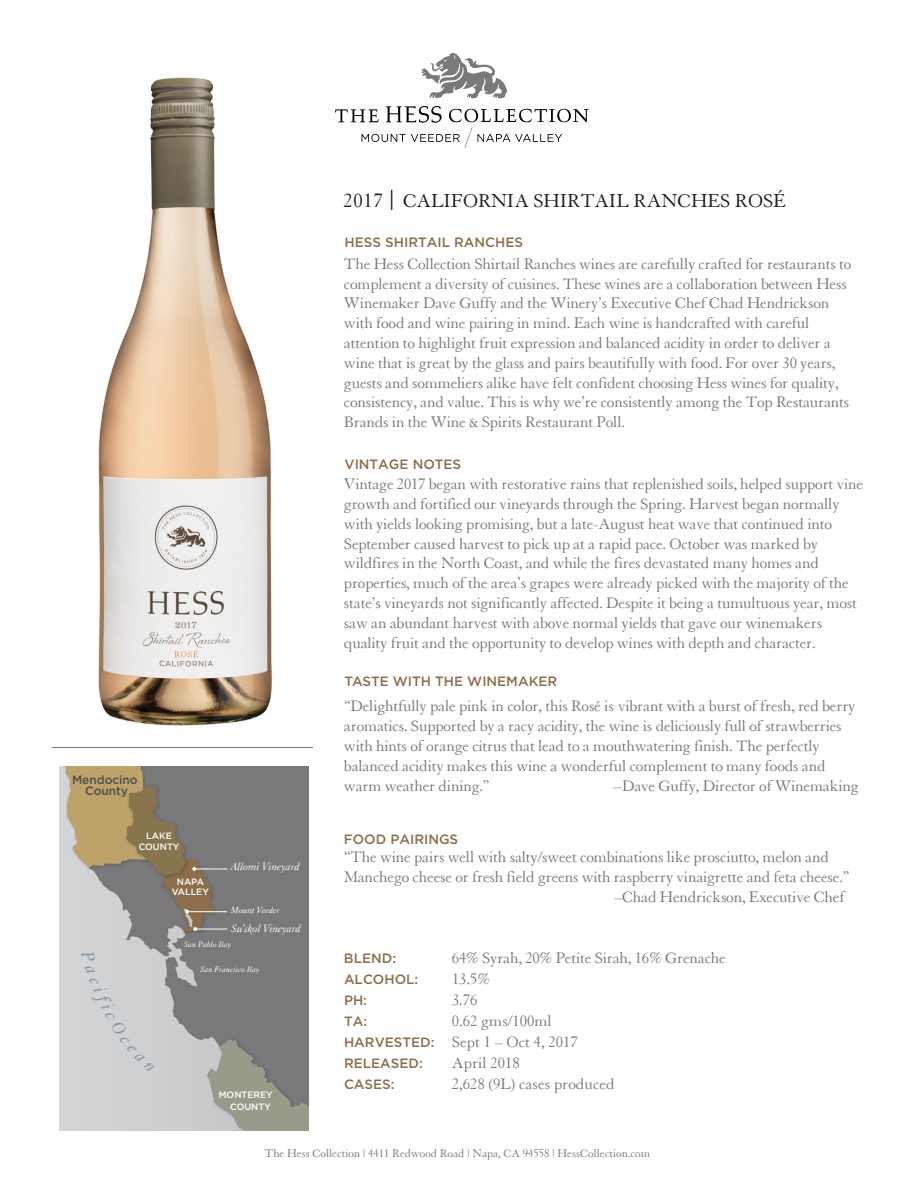
<style>
.page{position:relative;width:918px;height:1188px;background:#fff}
.page>*{position:absolute;margin:0;border:0;box-sizing:border-box;transform-origin:0 0}
.t1{font:20.25px "Granjon LT";color:#211d1e}
.t2{font:16.5px/19.8px "Granjon LT";letter-spacing:-.015em;color:#79787a}
.t3{font:500 13.5px "Gotham";color:#8c6e4b}
.t4{font:12px "Granjon LT";color:#79787a}
.t5{font:500 12px/10.6px "Gotham";color:#4d4d4f;text-align:center}
.t6{font:italic 11.7px "Granjon LT";color:#fff}
.t7{font:italic 9.6px "Granjon LT";color:#fff}
.t8{font:500 9.15px/10.6px "Gotham";color:#fff;text-align:center}
.t9{font:italic 8.85px "Granjon LT";color:#fff}
.s1{font-size:21px}
.s2{font-size:30px}
.s3{font-family:"Gotham";font-weight:500;font-size:13.5px;color:#8c6e4b}
</style>
<div class="page">
<svg style="left:60px;top:766px;width:248px;height:365px;background:#979799"></svg>
<img style="left:161px;top:855px;width:59px;height:83px">
<img style="left:205px;top:1037px;width:103px;height:94px">
<svg style="left:207px;top:1039px;width:101px;height:92px;background:#93948c"></svg>
<hr style="left:195px;top:929px;width:32px;height:1px;background:#fff">
<hr style="left:194px;top:869px;width:33px;height:1px;background:#fff">
<hr style="left:187px;top:911px;width:40px;height:1px;background:#fff">
<svg style="left:60px;top:766px;width:155px;height:166px;background:#9d927e"></svg>
<svg style="left:335px;top:106px;width:254px;height:42px"></svg>
<svg style="left:421px;top:53px;width:86px;height:45px"></svg>
<img style="left:98px;top:77px;width:174px;height:649px">
<hr style="left:52px;top:747px;width:261px;height:1px;background:#79787a">
<div style="left:81px;top:950px;width:73px;height:122px;background:#d0d1d2"></div>
<p class="t1" style="left:344px;top:190px;width:444px"><span class="s1">2017</span> <span class="s2">|</span> CALIFORNIA SHIRTAIL RANCHES ROSÉ</p>
<p class="t3" style="left:345px;top:233px;width:180px">HESS SHIRTAIL RANCHES</p>
<p class="t2" style="left:344px;top:254px;width:509px">The Hess Collection Shirtail Ranches wines are carefully crafted for restaurants to complement a diversity of cuisines. These wines are a collaboration between Hess Winemaker Dave Guffy and the Winery’s Executive Chef Chad Hendrickson with food and wine pairing in mind. Each wine is handcrafted with careful attention to highlight fruit expression and balanced acidity in order to deliver a wine that is great by the glass and pairs beautifully with food. For over 30 years, guests and sommeliers alike have felt confident choosing Hess wines for quality, consistency, and value. This is why we’re consistently among the Top Restaurants Brands in the Wine &amp; Spirits Restaurant Poll.</p>
<p class="t3" style="left:345px;top:455px;width:118px">VINTAGE NOTES</p>
<p class="t2" style="left:344px;top:475px;width:521px">Vintage 2017 began with restorative rains that replenished soils, helped support vine growth and fortified our vineyards through the Spring. Harvest began normally with yields looking promising, but a late-August heat wave that continued into September caused harvest to pick up at a rapid pace. October was marked by wildfires in the North Coast, and while the fires devastated many homes and properties, much of the area’s grapes were already picked with the majority of the state’s vineyards not significantly affected. Despite it being a tumultuous year, most saw an abundant harvest with above normal yields that gave our winemakers quality fruit and the opportunity to develop wines with depth and character.</p>
<p class="t5" style="left:72px;top:774px;width:67px">Mendocino<br>County</p>
<p class="t8" style="left:139px;top:831px;width:42px">LAKE<br>COUNTY</p>
<p class="t8" style="left:172px;top:876px;width:38px">NAPA<br>VALLEY</p>
<p class="t6" style="left:231px;top:860px;width:71px">Allomi Vineyard</p>
<p class="t7" style="left:231px;top:905px;width:50px">Mount Veeder</p>
<p class="t6" style="left:232px;top:922px;width:71px">Su’skol Vineyard</p>
<p class="t9" style="left:184px;top:940px;width:49px">San Pablo Bay</p>
<p class="t9" style="left:201px;top:965px;width:60px">San Francisco Bay</p>
<p class="t8" style="left:219px;top:1089px;width:55px;line-height:11.2px;text-align:right">MONTEREY<br>COUNTY</p>
<p class="t3" style="left:345px;top:673px;width:214px">TASTE WITH THE WINEMAKER</p>
<p class="t2" style="left:344px;top:697px;width:513px">“Delightfully pale pink in color, this Rosé is vibrant with a burst of fresh, red berry aromatics. Supported by a racy acidity, the wine is deliciously full of strawberries with hints of orange citrus that lead to a mouthwatering finish. The perfectly balanced acidity makes this wine a wonderful complement to many foods and warm weather dining.”</p>
<p class="t2" style="left:614px;top:776px;width:246px">–Dave Guffy, Director of Winemaking</p>
<p class="t3" style="left:344px;top:830px;width:116px">FOOD PAIRINGS</p>
<p class="t2" style="left:344px;top:848px;width:486px">“The wine pairs well with salty/sweet combinations like prosciutto, melon and</p>
<p class="t2" style="left:344px;top:867px;width:507px">Manchego cheese or fresh field greens with raspberry vinaigrette and feta cheese.”</p>
<p class="t2" style="left:614px;top:887px;width:232px">–Chad Hendrickson, Executive Chef</p>
<p class="t3" style="left:344px;top:949px;width:54px">BLEND:</p>
<p class="t2" style="left:452px;top:948px;width:275px">64% Syrah, 20% Petite Sirah, 16% Grenache</p>
<p class="t3" style="left:344px;top:970px;width:76px">ALCOHOL:</p>
<p class="t2" style="left:452px;top:969px;width:40px">13.5%</p>
<p class="t3" style="left:344px;top:991px;width:25px">PH:</p>
<p class="t2" style="left:452px;top:990px;width:27px">3.76</p>
<p class="t3" style="left:344px;top:1012px;width:25px">TA:</p>
<p class="t2" style="left:344px;top:1010px;width:235px;line-height:21px;text-indent:108px">0.62 gms/100ml<br><span class="s3">HARVESTED:</span> Sept 1 – Oct 4, 2017</p>
<p class="t3" style="left:344px;top:1054px;width:80px">RELEASED:</p>
<p class="t2" style="left:452px;top:1053px;width:69px">April 2018</p>
<p class="t3" style="left:344px;top:1075px;width:52px">CASES:</p>
<p class="t2" style="left:452px;top:1074px;width:164px">2,628 (9L) cases produced</p>
<p class="t4" style="left:265px;top:1147px;width:387px">The Hess Collection | 4411 Redwood Road | Napa, CA 94558 | HessCollection.com</p>
</div>
